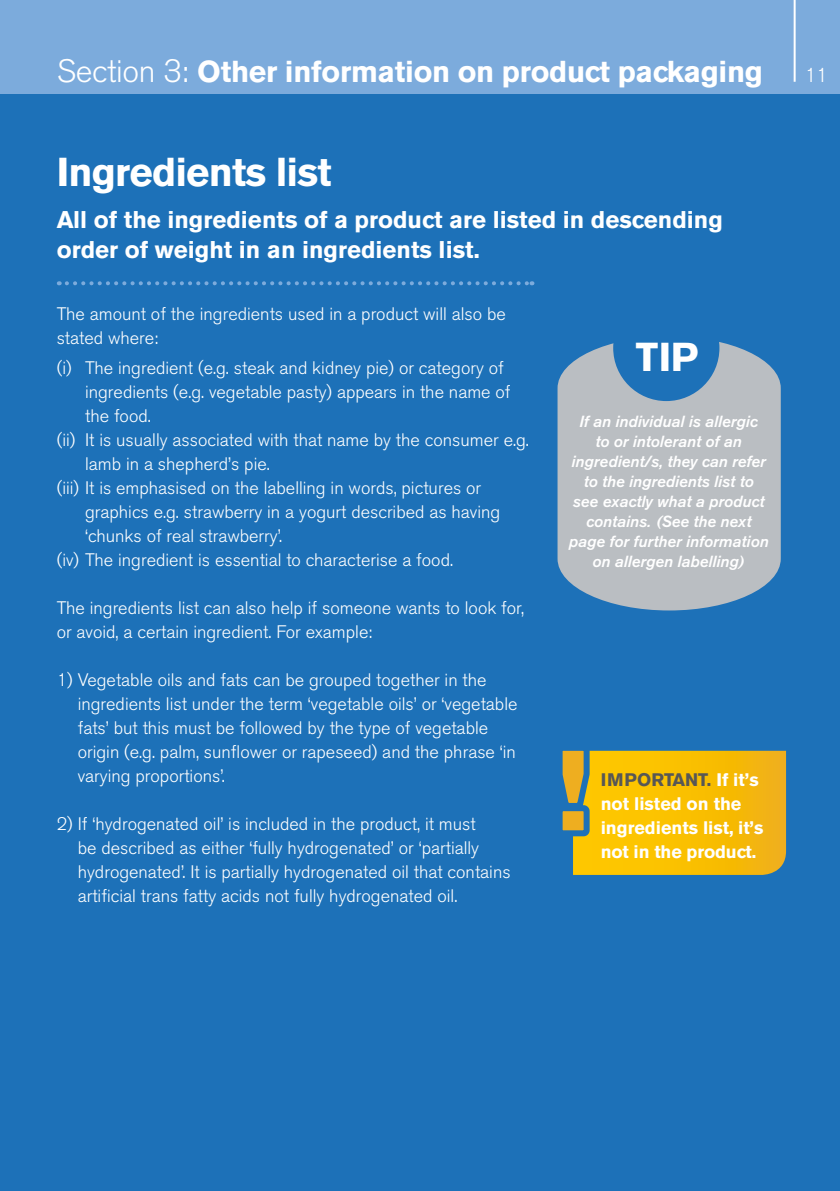
<style>
.page{position:relative;width:840px;height:1191px;background:#fff}
.page>*{position:absolute;margin:0;border:0;box-sizing:border-box;transform-origin:0 0}
.body{font:700 40px "Akzidenz Grotesk BE";letter-spacing:-.02em;color:#fff}
.t1{font:700 30px "Akzidenz Grotesk BE";letter-spacing:-.01em;color:#fff}
.body-2{font:700 24px/30px "Akzidenz Grotesk BE";color:#fff}
.body-3{font:300 20px "Akzidenz Grotesk BE";color:#fff}
.t2{font:300 18px/24px "Akzidenz Grotesk BE";color:#fff}
.t3{font:700 18px/24px "Akzidenz Grotesk BE";color:#fff}
.t4{font:italic 500 16px/20px "Akzidenz Grotesk BE";color:#fff;text-align:center}
.s1{font-weight:300;font-size:32px}
.s2{color:#575756}
</style>
<div class="page">
<div style="left:0;top:94px;width:839px;height:1097px;background:#1d71b8"></div>
<svg style="left:557px;top:342px;width:223px;height:268px;background:#aeb8c1"></svg>
<div style="left:613px;top:295px;width:106px;height:106px;background:#1d71b8;border-radius:50%"></div>
<div style="left:0;top:0;width:839px;height:94px;background:#7cabdc"></div>
<svg style="left:67px;top:281px;width:465px;height:4px"></svg>
<hr style="left:793px;top:0;width:2px;height:82px;background:#fff">
<svg style="left:562px;top:750px;width:223px;height:125px;background:#ebb810"></svg>
<p class="t1" style="left:57px;top:54px;width:707px"><span class="s1">Section 3:</span> Other information on product packaging</p>
<p class="body-3" style="left:804px;top:64px;width:24px">11</p>
<p class="body" style="left:57px;top:149px;width:276px">Ingredients list</p>
<p class="body-2" style="left:57px;top:205px;width:667px">All of the ingredients of a product are listed in descending order of weight in an ingredients list.</p>
<p class="t2" style="left:57px;top:302px;width:450px">The amount of the ingredients used in a product will also be stated where:</p>
<p class="t2" style="left:85px;top:356px;width:427px;text-indent:-28px">(i) The ingredient (e.g. steak and kidney pie) or category of ingredients (e.g. vegetable pasty) appears in the name of the food.</p>
<p class="t2" style="left:85px;top:428px;width:445px;text-indent:-28px">(ii) It is usually associated with that name by the consumer e.g. lamb in a shepherd’s pie.</p>
<p class="t2" style="left:85px;top:476px;width:416px;text-indent:-28px">(iii) It is emphasised on the labelling in words, pictures or graphics e.g. strawberry in a yogurt described as having ‘chunks of real strawberry’.</p>
<p class="t2" style="left:57px;top:548px;width:397px">(iv) The ingredient is essential to characterise a food.</p>
<p class="t2" style="left:57px;top:596px;width:469px">The ingredients list can also help if someone wants to look for, or avoid, a certain ingredient. For example:</p>
<p class="t2" style="left:78px;top:668px;width:441px;text-indent:-21px">1) Vegetable oils and fats can be grouped together in the ingredients list under the term ‘vegetable oils’ or ‘vegetable fats’ but this must be followed by the type of vegetable origin (e.g. palm, sunflower or rapeseed) and the phrase ‘in varying proportions’.</p>
<p class="t2" style="left:78px;top:812px;width:434px;text-indent:-21px">2) If ‘hydrogenated oil’ is included in the product, it must<br>be described as either ‘fully hydrogenated’ or ‘partially hydrogenated’. It is partially hydrogenated oil that contains artificial trans fatty acids not fully hydrogenated oil.</p>
<p class="body" style="left:635px;top:333px;width:64px">TIP</p>
<p class="t4" style="left:568px;top:412px;width:201px">If an individual is allergic<br>to or intolerant of an ingredient/s, they can refer to the ingredients list to<br>see exactly what a product contains. (See the next page for further information on allergen labelling)</p>
<p class="t3" style="left:600px;top:767px;width:164px"><span class="s2">IMPORTANT.</span> If it’s not listed on the ingredients list, it’s not in the product.</p>
</div>
